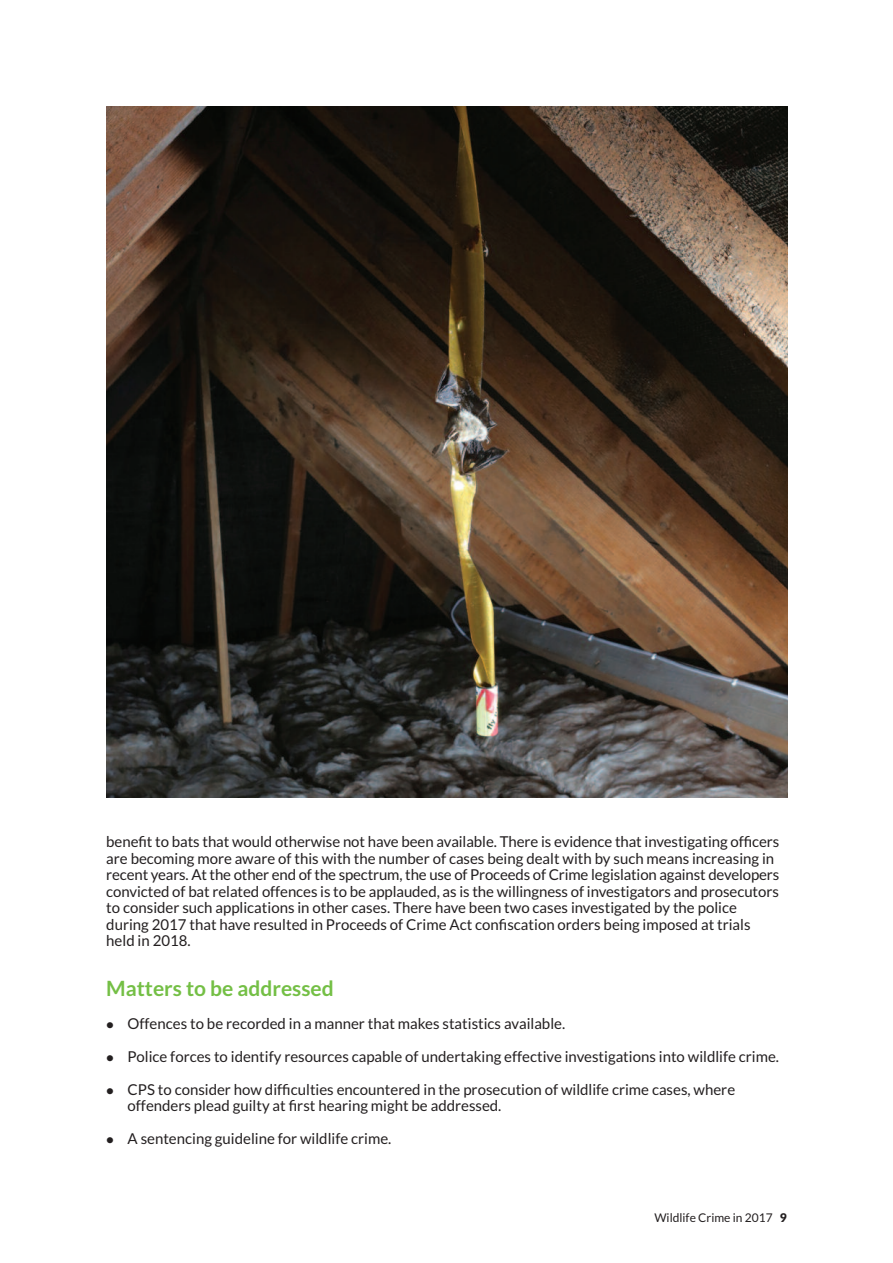
<style>
.page{position:relative;width:893px;height:1263px;background:#fff}
.page>*{position:absolute;margin:0;border:0;box-sizing:border-box;transform-origin:0 0}
.t1{font:700 21px "Lato";color:#74bf45}
.t2{font:15px/16.5px "Lato";color:#231f20}
.t3{font:12px "Lato";color:#231f20}
.s1{font-weight:900}
</style>
<div class="page">
<img style="left:107px;top:106px;width:680px;height:691px">
<p class="t2" style="left:106px;top:834px;width:675px">benefit to bats that would otherwise not have been available. There is evidence that investigating officers are becoming more aware of this with the number of cases being dealt with by such means increasing in recent years. At the other end of the spectrum, the use of Proceeds of Crime legislation against developers convicted of bat related offences is to be applauded, as is the willingness of investigators and prosecutors to consider such applications in other cases. There have been two cases investigated by the police during 2017 that have resulted in Proceeds of Crime Act confiscation orders being imposed at trials held in 2018.</p>
<h1 class="t1" style="left:106px;top:976px;width:229px">Matters to be addressed</h1>
<p class="t2" style="left:106px;top:1015px;width:460px">● Offences to be recorded in a manner that makes statistics available.</p>
<p class="t2" style="left:106px;top:1048px;width:674px">● Police forces to identify resources capable of undertaking effective investigations into wildlife crime.</p>
<p class="t2" style="left:128px;top:1081px;width:609px;text-indent:-21px">● CPS to consider how difficulties encountered in the prosecution of wildlife crime cases, where offenders plead guilty at first hearing might be addressed.</p>
<p class="t2" style="left:106px;top:1131px;width:287px">● A sentencing guideline for wildlife crime.</p>
<p class="t3" style="left:654px;top:1210px;width:134px">Wildlife Crime in 2017 <span class="s1">9</span></p>
</div>
